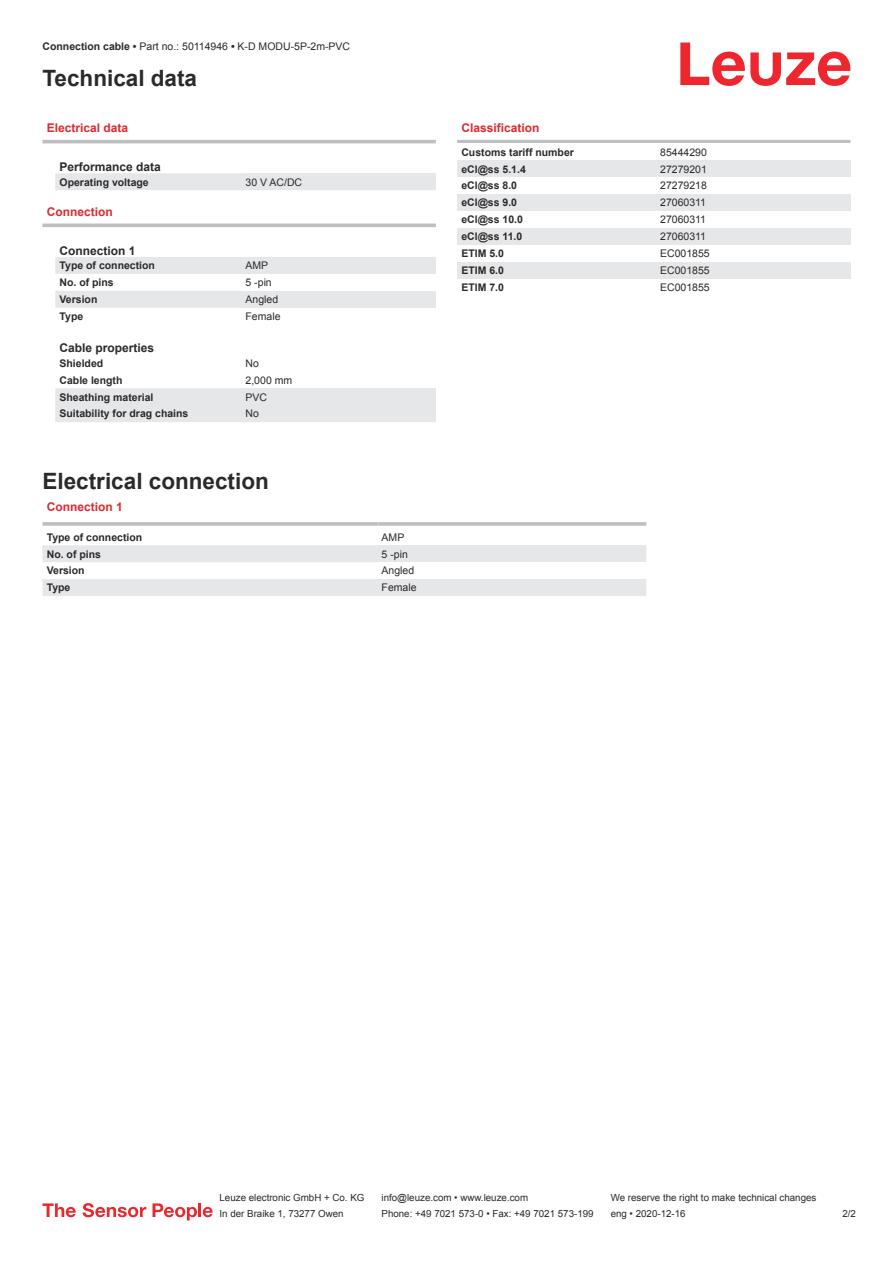
<style>
.page{position:relative;width:893px;height:1263px;background:#fff}
.page>*{position:absolute;margin:0;border:0;box-sizing:border-box;transform-origin:0 0}
.t1{font:700 22.5px "Arial";color:#2b292a}
.t2{font:700 12px "Arial";color:#db2a30}
.t3{font:700 12px "Arial";color:#2b292a}
.t4{font:700 10.5px "Arial";color:#2b292a}
.t5{font:10.5px "Arial";color:#2b292a}
.t6{font:9.75px "Arial";color:#2b292a}
.s1{font-weight:700}
</style>
<div class="page">
<svg style="left:680px;top:43px;width:170px;height:43px"></svg>
<svg style="left:55px;top:173px;width:187px;height:249px"></svg>
<hr style="left:43px;top:140px;width:393px;height:3px;background:#bdbfc1">
<div style="left:242px;top:173px;width:194px;height:17px;background:#e6e7e9"></div>
<div style="left:43px;top:207px;width:393px;height:18px;background:#fff"></div>
<hr style="left:43px;top:224px;width:393px;height:3px;background:#bdbfc1">
<div style="left:242px;top:257px;width:194px;height:17px;background:#e6e7e9"></div>
<div style="left:242px;top:291px;width:194px;height:17px;background:#e6e7e9"></div>
<div style="left:242px;top:388px;width:194px;height:17px;background:#e6e7e9"></div>
<div style="left:242px;top:405px;width:194px;height:17px;background:#e6e7e9"></div>
<svg style="left:43px;top:545px;width:335px;height:51px"></svg>
<svg style="left:43px;top:522px;width:335px;height:4px"></svg>
<svg style="left:378px;top:522px;width:268px;height:4px"></svg>
<div style="left:378px;top:545px;width:268px;height:17px;background:#e6e7e9"></div>
<div style="left:378px;top:579px;width:268px;height:17px;background:#e6e7e9"></div>
<hr style="left:457px;top:140px;width:393px;height:3px;background:#bdbfc1">
<div style="left:457px;top:160px;width:200px;height:17px;background:#e6e7e9"></div>
<div style="left:657px;top:160px;width:193px;height:17px;background:#e6e7e9"></div>
<div style="left:457px;top:194px;width:200px;height:17px;background:#e6e7e9"></div>
<div style="left:657px;top:194px;width:193px;height:17px;background:#e6e7e9"></div>
<div style="left:457px;top:228px;width:200px;height:17px;background:#e6e7e9"></div>
<div style="left:657px;top:228px;width:193px;height:17px;background:#e6e7e9"></div>
<div style="left:457px;top:262px;width:200px;height:17px;background:#e6e7e9"></div>
<div style="left:657px;top:262px;width:193px;height:17px;background:#e6e7e9"></div>
<svg style="left:43px;top:1203px;width:33px;height:14px"></svg>
<svg style="left:83px;top:1203px;width:63px;height:14px"></svg>
<svg style="left:153px;top:1203px;width:44px;height:17px"></svg>
<hr style="left:198px;top:1203px;width:3px;height:14px;background:#ed272d">
<svg style="left:203px;top:1207px;width:10px;height:10px"></svg>
<p class="t5" style="left:43px;top:43px;width:309px"><span class="s1">Connection cable •</span> Part no.: 50114946 <span class="s1">•</span> K-D MODU-5P-2m-PVC</p>
<h1 class="t1" style="left:43px;top:70px;width:156px">Technical data</h1>
<p class="t2" style="left:47px;top:123px;width:83px">Electrical data</p>
<p class="t3" style="left:60px;top:162px;width:103px">Performance data</p>
<p class="t4" style="left:60px;top:178px;width:91px">Operating voltage</p>
<p class="t5" style="left:246px;top:178px;width:58px">30 V AC/DC</p>
<p class="t2" style="left:47px;top:207px;width:67px">Connection</p>
<p class="t3" style="left:60px;top:246px;width:78px">Connection 1</p>
<p class="t4" style="left:60px;top:262px;width:97px">Type of connection</p>
<p class="t5" style="left:246px;top:262px;width:24px">AMP</p>
<p class="t4" style="left:60px;top:278px;width:56px">No. of pins</p>
<p class="t5" style="left:246px;top:278px;width:28px">5 -pin</p>
<p class="t4" style="left:60px;top:295px;width:39px">Version</p>
<p class="t5" style="left:246px;top:295px;width:34px">Angled</p>
<p class="t4" style="left:60px;top:312px;width:25px">Type</p>
<p class="t5" style="left:246px;top:312px;width:37px">Female</p>
<p class="t3" style="left:60px;top:344px;width:96px">Cable properties</p>
<p class="t4" style="left:60px;top:359px;width:45px">Shielded</p>
<p class="t5" style="left:246px;top:359px;width:15px">No</p>
<p class="t4" style="left:60px;top:376px;width:65px">Cable length</p>
<p class="t5" style="left:246px;top:376px;width:48px">2,000 mm</p>
<p class="t4" style="left:60px;top:393px;width:95px">Sheathing material</p>
<p class="t5" style="left:246px;top:393px;width:23px">PVC</p>
<p class="t4" style="left:60px;top:410px;width:130px">Suitability for drag chains</p>
<p class="t5" style="left:246px;top:410px;width:15px">No</p>
<h1 class="t1" style="left:43px;top:473px;width:228px">Electrical connection</h1>
<p class="t2" style="left:47px;top:502px;width:78px">Connection 1</p>
<p class="t4" style="left:47px;top:533px;width:97px">Type of connection</p>
<p class="t5" style="left:382px;top:533px;width:24px">AMP</p>
<p class="t4" style="left:47px;top:550px;width:56px">No. of pins</p>
<p class="t5" style="left:382px;top:550px;width:28px">5 -pin</p>
<p class="t4" style="left:47px;top:567px;width:39px">Version</p>
<p class="t5" style="left:382px;top:567px;width:34px">Angled</p>
<p class="t4" style="left:47px;top:584px;width:25px">Type</p>
<p class="t5" style="left:382px;top:584px;width:37px">Female</p>
<p class="t2" style="left:461px;top:123px;width:80px">Classification</p>
<p class="t4" style="left:461px;top:148px;width:114px">Customs tariff number</p>
<p class="t5" style="left:660px;top:148px;width:48px">85444290</p>
<p class="t4" style="left:461px;top:165px;width:66px">eCl@ss 5.1.4</p>
<p class="t5" style="left:660px;top:165px;width:48px">27279201</p>
<p class="t4" style="left:461px;top:182px;width:57px">eCl@ss 8.0</p>
<p class="t5" style="left:660px;top:182px;width:48px">27279218</p>
<p class="t4" style="left:461px;top:199px;width:57px">eCl@ss 9.0</p>
<p class="t5" style="left:660px;top:199px;width:47px">27060311</p>
<p class="t4" style="left:461px;top:216px;width:63px">eCl@ss 10.0</p>
<p class="t5" style="left:660px;top:216px;width:47px">27060311</p>
<p class="t4" style="left:461px;top:233px;width:63px">eCl@ss 11.0</p>
<p class="t5" style="left:660px;top:232px;width:47px">27060311</p>
<p class="t4" style="left:461px;top:249px;width:44px">ETIM 5.0</p>
<p class="t5" style="left:660px;top:249px;width:51px">EC001855</p>
<p class="t4" style="left:461px;top:266px;width:44px">ETIM 6.0</p>
<p class="t5" style="left:660px;top:266px;width:51px">EC001855</p>
<p class="t4" style="left:461px;top:283px;width:44px">ETIM 7.0</p>
<p class="t5" style="left:660px;top:283px;width:51px">EC001855</p>
<p class="t6" style="left:220px;top:1194px;width:146px">Leuze electronic GmbH + Co. KG</p>
<p class="t6" style="left:381px;top:1194px;width:148px">info@leuze.com • www.leuze.com</p>
<p class="t6" style="left:611px;top:1194px;width:207px">We reserve the right to make technical changes</p>
<p class="t6" style="left:220px;top:1210px;width:126px">In der Braike 1, 73277 Owen</p>
<p class="t6" style="left:381px;top:1210px;width:214px">Phone: +49 7021 573-0 • Fax: +49 7021 573-199</p>
<p class="t6" style="left:611px;top:1210px;width:76px">eng • 2020-12-16</p>
<p class="t6" style="left:842px;top:1210px;width:15px">2 /2</p>
</div>
